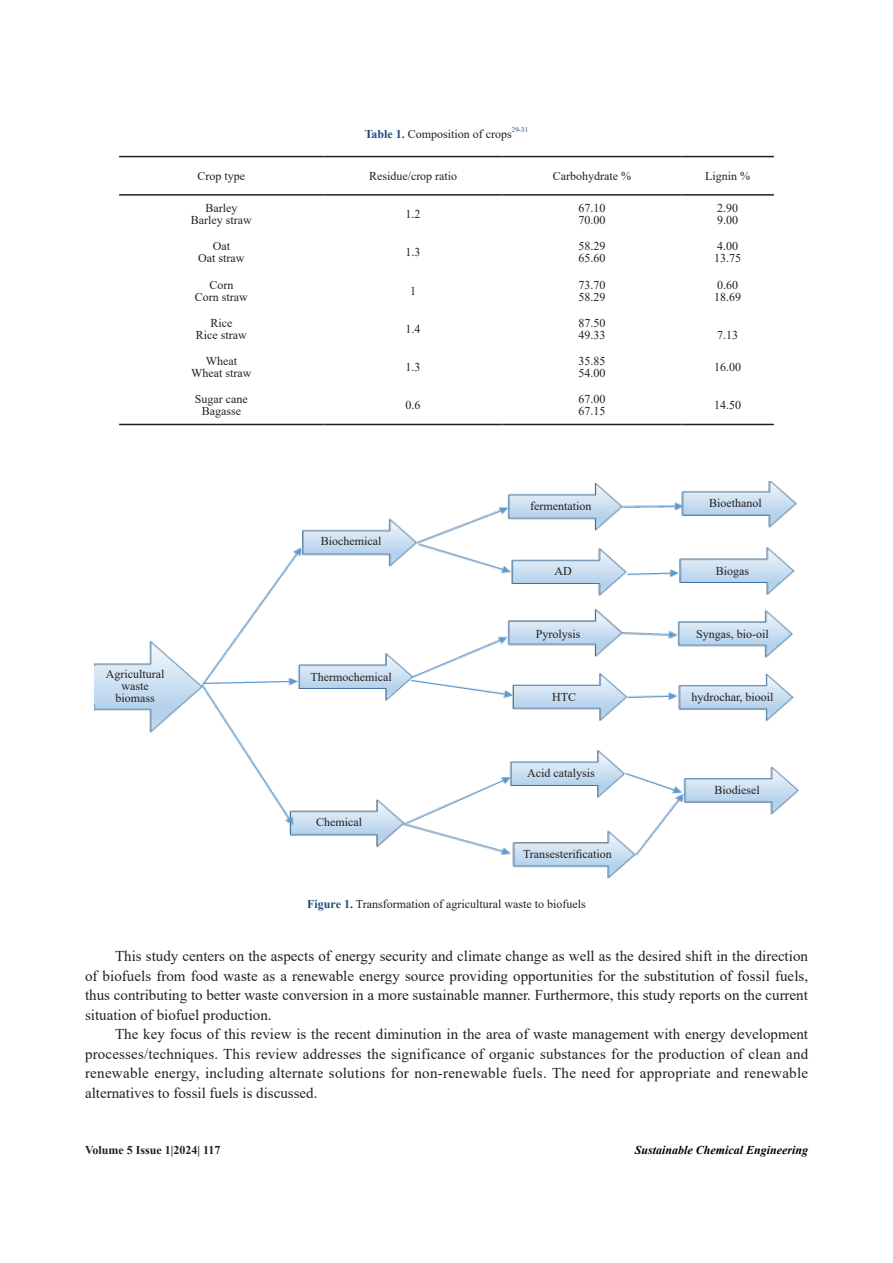
<style>
.page{position:relative;width:893px;height:1263px;background:#fff}
.page>*{position:absolute;margin:0;border:0;box-sizing:border-box;transform-origin:0 0}
.正文{font:15px/19.5px "Times New Roman";color:#231f20;text-align:justify}
.图表标注{font:12px "Times New Roman";color:#231f20}
.t1{font:italic 700 12px "Times New Roman";color:#000}
.t2{font:700 12px "Times New Roman";color:#231f20}
.图表标注-2{font:7.05px "Times New Roman";color:#1f497d}
.s1{font-weight:700;color:#1f497d}
.s2{color:#231f20}
</style>
<div class="page">
<hr style="left:119px;top:156px;width:205px;height:1px;background:#231f20">
<hr style="left:324px;top:156px;width:179px;height:1px;background:#231f20">
<hr style="left:503px;top:156px;width:178px;height:1px;background:#231f20">
<hr style="left:681px;top:156px;width:93px;height:1px;background:#231f20">
<hr style="left:119px;top:194px;width:205px;height:2px;background:#231f20">
<hr style="left:324px;top:194px;width:179px;height:2px;background:#231f20">
<hr style="left:503px;top:194px;width:178px;height:2px;background:#231f20">
<hr style="left:681px;top:194px;width:93px;height:2px;background:#231f20">
<hr style="left:119px;top:424px;width:205px;height:1px;background:#231f20">
<hr style="left:324px;top:424px;width:179px;height:1px;background:#231f20">
<hr style="left:503px;top:424px;width:178px;height:1px;background:#231f20">
<hr style="left:681px;top:424px;width:93px;height:1px;background:#231f20">
<img style="left:95px;top:481px;width:704px;height:398px">
<p class="图表标注" style="left:365px;top:125px;width:149px"><span class="s1">Table 1.</span> Composition of crops</p>
<p class="图表标注-2" style="left:512px;top:125px;width:18px">29<span class="s2">-</span>31</p>
<p class="图表标注" style="left:198px;top:167px;width:49px">Crop type</p>
<p class="图表标注" style="left:369px;top:167px;width:90px">Residue/crop ratio</p>
<p class="图表标注" style="left:553px;top:167px;width:80px">Carbohydrate %</p>
<p class="图表标注" style="left:705px;top:167px;width:46px">Lignin %</p>
<p class="图表标注" style="left:205px;top:199px;width:33px">Barley</p>
<p class="图表标注" style="left:191px;top:211px;width:62px">Barley straw</p>
<p class="图表标注" style="left:578px;top:199px;width:28px">67.10</p>
<p class="图表标注" style="left:578px;top:211px;width:28px">70.00</p>
<p class="图表标注" style="left:717px;top:199px;width:22px">2.90</p>
<p class="图表标注" style="left:717px;top:211px;width:22px">9.00</p>
<p class="图表标注" style="left:406px;top:205px;width:16px">1.2</p>
<p class="图表标注" style="left:213px;top:238px;width:19px">Oat</p>
<p class="图表标注" style="left:198px;top:250px;width:48px">Oat straw</p>
<p class="图表标注" style="left:209px;top:276px;width:25px">Corn</p>
<p class="图表标注" style="left:195px;top:288px;width:54px">Corn straw</p>
<p class="图表标注" style="left:210px;top:314px;width:23px">Rice</p>
<p class="图表标注" style="left:196px;top:326px;width:52px">Rice straw</p>
<p class="图表标注" style="left:206px;top:353px;width:33px">Wheat</p>
<p class="图表标注" style="left:191px;top:365px;width:62px">Wheat straw</p>
<p class="图表标注" style="left:195px;top:391px;width:54px">Sugar cane</p>
<p class="图表标注" style="left:202px;top:403px;width:41px">Bagasse</p>
<p class="图表标注" style="left:106px;top:666px;width:60px">Agricultural</p>
<p class="图表标注" style="left:121px;top:678px;width:29px">waste</p>
<p class="图表标注" style="left:115px;top:690px;width:41px">biomass</p>
<p class="图表标注" style="left:406px;top:244px;width:16px">1.3</p>
<p class="图表标注" style="left:410px;top:282px;width:7px">1</p>
<p class="图表标注" style="left:406px;top:320px;width:16px">1.4</p>
<p class="图表标注" style="left:406px;top:359px;width:16px">1.3</p>
<p class="图表标注" style="left:406px;top:397px;width:16px">0.6</p>
<p class="图表标注" style="left:321px;top:533px;width:62px">Biochemical</p>
<p class="图表标注" style="left:311px;top:668px;width:83px">Thermochemical</p>
<p class="图表标注" style="left:316px;top:813px;width:47px">Chemical</p>
<p class="图表标注" style="left:578px;top:238px;width:28px">58.29</p>
<p class="图表标注" style="left:578px;top:250px;width:28px">65.60</p>
<p class="图表标注" style="left:578px;top:276px;width:28px">73.70</p>
<p class="图表标注" style="left:578px;top:288px;width:28px">58.29</p>
<p class="图表标注" style="left:717px;top:238px;width:22px">4.00</p>
<p class="图表标注" style="left:714px;top:250px;width:28px">13.75</p>
<p class="图表标注" style="left:717px;top:276px;width:22px">0.60</p>
<p class="图表标注" style="left:714px;top:288px;width:28px">18.69</p>
<p class="图表标注" style="left:578px;top:314px;width:28px">87.50</p>
<p class="图表标注" style="left:578px;top:326px;width:28px">49.33</p>
<p class="图表标注" style="left:717px;top:326px;width:22px">7.13</p>
<p class="图表标注" style="left:578px;top:353px;width:28px">35.85</p>
<p class="图表标注" style="left:578px;top:365px;width:28px">54.00</p>
<p class="图表标注" style="left:578px;top:391px;width:28px">67.00</p>
<p class="图表标注" style="left:578px;top:403px;width:28px">67.15</p>
<p class="图表标注" style="left:714px;top:359px;width:28px">16.00</p>
<p class="图表标注" style="left:714px;top:397px;width:28px">14.50</p>
<p class="图表标注" style="left:530px;top:498px;width:63px">fermentation</p>
<p class="图表标注" style="left:709px;top:494px;width:54px">Bioethanol</p>
<p class="图表标注" style="left:555px;top:562px;width:19px">AD</p>
<p class="图表标注" style="left:536px;top:625px;width:46px">Pyrolysis</p>
<p class="图表标注" style="left:552px;top:688px;width:25px">HTC</p>
<p class="图表标注" style="left:527px;top:765px;width:69px">Acid catalysis</p>
<p class="图表标注" style="left:523px;top:846px;width:90px">Transesterification</p>
<p class="图表标注" style="left:716px;top:562px;width:35px">Biogas</p>
<p class="图表标注" style="left:696px;top:625px;width:74px">Syngas, bio-oil</p>
<p class="图表标注" style="left:691px;top:688px;width:84px">hydrochar, biooil</p>
<p class="图表标注" style="left:714px;top:782px;width:47px">Biodiesel</p>
<p class="图表标注" style="left:307px;top:895px;width:280px"><span class="s1">Figure 1.</span> Transformation of agricultural waste to biofuels</p>
<p class="正文" style="left:85px;top:946px;width:725px;text-indent:30px">This study centers on the aspects of energy security and climate change as well as the desired shift in the direction of biofuels from food waste as a renewable energy source providing opportunities for the substitution of fossil fuels, thus contributing to better waste conversion in a more sustainable manner. Furthermore, this study reports on the current situation of biofuel production.</p>
<p class="正文" style="left:85px;top:1024px;width:725px;text-indent:30px">The key focus of this review is the recent diminution in the area of waste management with energy development processes/techniques. This review addresses the significance of organic substances for the production of clean and renewable energy, including alternate solutions for non-renewable fuels. The need for appropriate and renewable alternatives to fossil fuels is discussed.</p>
<p class="t2" style="left:85px;top:1141px;width:137px">Volume 5 Issue 1|2024| 117</p>
<p class="t1" style="left:635px;top:1141px;width:175px">Sustainable Chemical Engineering</p>
</div>
